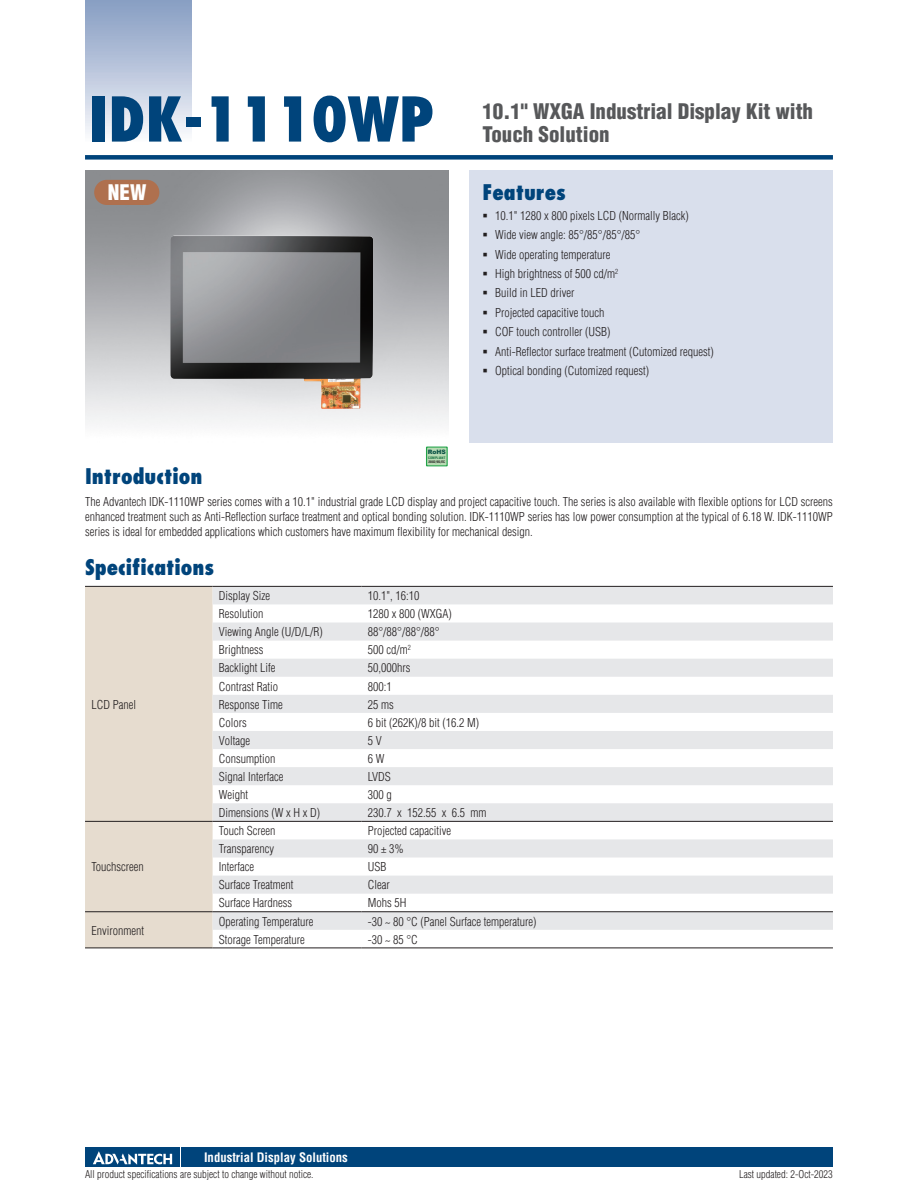
<style>
.page{position:relative;width:918px;height:1188px;background:#fff}
.page>*{position:absolute;margin:0;border:0;box-sizing:border-box;transform-origin:0 0}
.t1{font:800 condensed 60px "Futura";color:#00447b}
.t2{font:900 condensed 21px/22.5px "Helvetica";color:#57585a}
.t3{font:800 condensed 21px "Futura";color:#00447b}
.t4{font:900 condensed 21px "Helvetica";color:#fff}
.t5{font:700 condensed 12.75px "Helvetica";color:#fff}
.t6{font:300 condensed 12px/19.4px "Helvetica";color:#231f20}
.t7{font:300 condensed 10.5px "Helvetica";color:#231f20}
.t8{font:900 6px "Arial";color:#0c5447}
.t9{font:700 condensed 3.3px "Helvetica";color:#231f20;scale:1.11 1}
.t10{font:700 condensed 3.3px "Helvetica";color:#0c6a39;scale:1.05 1}
</style>
<div class="page">
<div style="left:85px;top:155px;width:748px;height:5px;background:#00447b"></div>
<div style="left:85px;top:0;width:106px;height:143px;background:linear-gradient(to bottom,#849bc1,#f9fafc)"></div>
<div style="left:182px;top:1147px;width:651px;height:20px;background:#00447b"></div>
<div style="left:85px;top:1147px;width:95px;height:20px;background:#00447b"></div>
<svg style="left:93px;top:1151px;width:79px;height:14px"></svg>
<div style="left:470px;top:170px;width:363px;height:272px;background:#d9dfec"></div>
<img style="left:85px;top:170px;width:363px;height:255px">
<div style="left:85px;top:587px;width:128px;height:361px;background:#e6dccf"></div>
<svg style="left:213px;top:587px;width:620px;height:343px;fill:#e6e7e9"></svg>
<hr style="left:85px;top:586px;width:128px;height:1px;background:#231f20">
<hr style="left:85px;top:821px;width:128px;height:1px;background:#231f20">
<hr style="left:213px;top:586px;width:148px;height:1px;background:#231f20">
<hr style="left:361px;top:586px;width:472px;height:1px;background:#231f20">
<hr style="left:213px;top:821px;width:148px;height:1px;background:#231f20">
<hr style="left:361px;top:821px;width:472px;height:1px;background:#231f20">
<hr style="left:85px;top:911px;width:128px;height:1px;background:#231f20">
<hr style="left:85px;top:948px;width:128px;height:1px;background:#231f20">
<hr style="left:213px;top:911px;width:148px;height:1px;background:#231f20">
<hr style="left:361px;top:911px;width:472px;height:1px;background:#231f20">
<hr style="left:213px;top:948px;width:148px;height:1px;background:#231f20">
<hr style="left:361px;top:948px;width:472px;height:1px;background:#231f20">
<div style="left:94px;top:180px;width:65px;height:25px;background:#af704e;border-radius:13px"></div>
<svg style="left:426px;top:447px;width:22px;height:19px"></svg>
<div style="left:427px;top:448px;width:20px;height:17px;background:#b8dbb4"></div>
<img style="left:170px;top:236px;width:203px;height:173px">
<h1 class="t1" style="left:89px;top:82px;width:347px">IDK-1110WP</h1>
<h2 class="t4" style="left:108px;top:179px;width:40px">NEW</h2>
<p class="t8" style="left:428px;top:448px;width:19px">RoHS</p>
<p class="t10" style="left:428px;top:455px;width:18px">COMPLIANT</p>
<p class="t9" style="left:428px;top:460px;width:17px">2002/95/EC</p>
<h2 class="t2" style="left:482px;top:100px;width:332px">10.1" WXGA Industrial Display Kit with<br>Touch Solution</h2>
<h2 class="t3" style="left:482px;top:179px;width:85px">Features</h2>
<p class="t6" style="left:495px;top:206px;width:220px">10.1" 1280 x 800 pixels LCD (Normally Black)<br>Wide view angle: 85°/85°/85°/85°<br>Wide operating temperature<br>High brightness of 500 cd/m<sup>2<br></sup>Build in LED driver<br>Projected capacitive touch<br>COF touch controller (USB)<br>Anti-Reflector surface treatment (Cutomized request)<br>Optical bonding (Cutomized request)</p>
<h2 class="t3" style="left:85px;top:463px;width:119px">Introduction</h2>
<p class="t6" style="left:85px;top:494px;width:749px;line-height:15px;text-align:justify">The Advantech IDK-1110WP series comes with a 10.1" industrial grade LCD display and project capacitive touch. The series is also available with flexible options for LCD screens enhanced treatment such as Anti-Reflection surface treatment and optical bonding solution. IDK-1110WP series has low power consumption at the typical of 6.18 W. IDK-1110WP series is ideal for embedded applications which customers have maximum flexibility for mechanical design.</p>
<h2 class="t3" style="left:85px;top:554px;width:131px">Specifications</h2>
<p class="t6" style="left:91px;top:695px;width:46px">LCD Panel</p>
<p class="t6" style="left:91px;top:857px;width:54px">Touchscreen</p>
<p class="t6" style="left:91px;top:920px;width:54px">Environment</p>
<p class="t6" style="left:219px;top:586px;width:53px">Display Size</p>
<p class="t6" style="left:368px;top:586px;width:53px">10.1", 16:10</p>
<p class="t6" style="left:219px;top:604px;width:46px">Resolution</p>
<p class="t6" style="left:368px;top:604px;width:85px">1280 x 800 (WXGA)</p>
<p class="t6" style="left:219px;top:622px;width:105px">Viewing Angle (U/D/L/R)</p>
<p class="t6" style="left:368px;top:622px;width:73px">88°/88°/88°/88°</p>
<p class="t6" style="left:219px;top:640px;width:46px">Brightness</p>
<p class="t6" style="left:368px;top:640px;width:45px">500 cd/m<sup>2</sup></p>
<p class="t6" style="left:219px;top:658px;width:58px">Backlight Life</p>
<p class="t6" style="left:368px;top:658px;width:44px">50,000hrs</p>
<p class="t6" style="left:219px;top:676px;width:61px">Contrast Ratio</p>
<p class="t6" style="left:368px;top:676px;width:25px">800:1</p>
<p class="t6" style="left:219px;top:695px;width:65px">Response Time</p>
<p class="t6" style="left:368px;top:695px;width:27px">25 ms</p>
<p class="t6" style="left:219px;top:713px;width:29px">Colors</p>
<p class="t6" style="left:368px;top:713px;width:113px">6 bit (262K)/8 bit (16.2 M)</p>
<p class="t6" style="left:219px;top:731px;width:33px">Voltage</p>
<p class="t6" style="left:368px;top:731px;width:15px">5 V</p>
<p class="t6" style="left:219px;top:749px;width:58px">Consumption</p>
<p class="t6" style="left:368px;top:749px;width:18px">6 W</p>
<p class="t6" style="left:219px;top:767px;width:66px">Signal Interface</p>
<p class="t6" style="left:368px;top:767px;width:25px">LVDS</p>
<p class="t6" style="left:219px;top:785px;width:31px">Weight</p>
<p class="t6" style="left:368px;top:785px;width:25px">300 g</p>
<p class="t6" style="left:219px;top:803px;width:103px">Dimensions (W x H x D)</p>
<p class="t6" style="left:368px;top:803px;width:120px">230.7 x 152.55 x 6.5 mm</p>
<p class="t6" style="left:219px;top:821px;width:58px">Touch Screen</p>
<p class="t6" style="left:368px;top:821px;width:85px">Projected capacitive</p>
<p class="t6" style="left:219px;top:839px;width:57px">Transparency</p>
<p class="t6" style="left:368px;top:839px;width:37px">90 ± 3%</p>
<p class="t6" style="left:219px;top:857px;width:37px">Interface</p>
<p class="t6" style="left:368px;top:857px;width:20px">USB</p>
<p class="t6" style="left:219px;top:875px;width:76px">Surface Treatment</p>
<p class="t6" style="left:368px;top:875px;width:24px">Clear</p>
<p class="t6" style="left:219px;top:893px;width:75px">Surface Hardness</p>
<p class="t6" style="left:368px;top:893px;width:40px">Mohs 5H</p>
<p class="t6" style="left:219px;top:911px;width:96px">Operating Temperature</p>
<p class="t6" style="left:368px;top:911px;width:170px">-30 ~ 80 °C (Panel Surface temperature)</p>
<p class="t6" style="left:219px;top:929px;width:87px">Storage Temperature</p>
<p class="t6" style="left:368px;top:929px;width:52px">-30 ~ 85 °C</p>
<p class="t5" style="left:204px;top:1149px;width:145px">Industrial Display Solutions</p>
<p class="t7" style="left:85px;top:1167px;width:230px">All product specifications are subject to change without notice.</p>
<p class="t7" style="left:739px;top:1167px;width:95px">Last updated: 2-Oct-2023</p>
</div>
